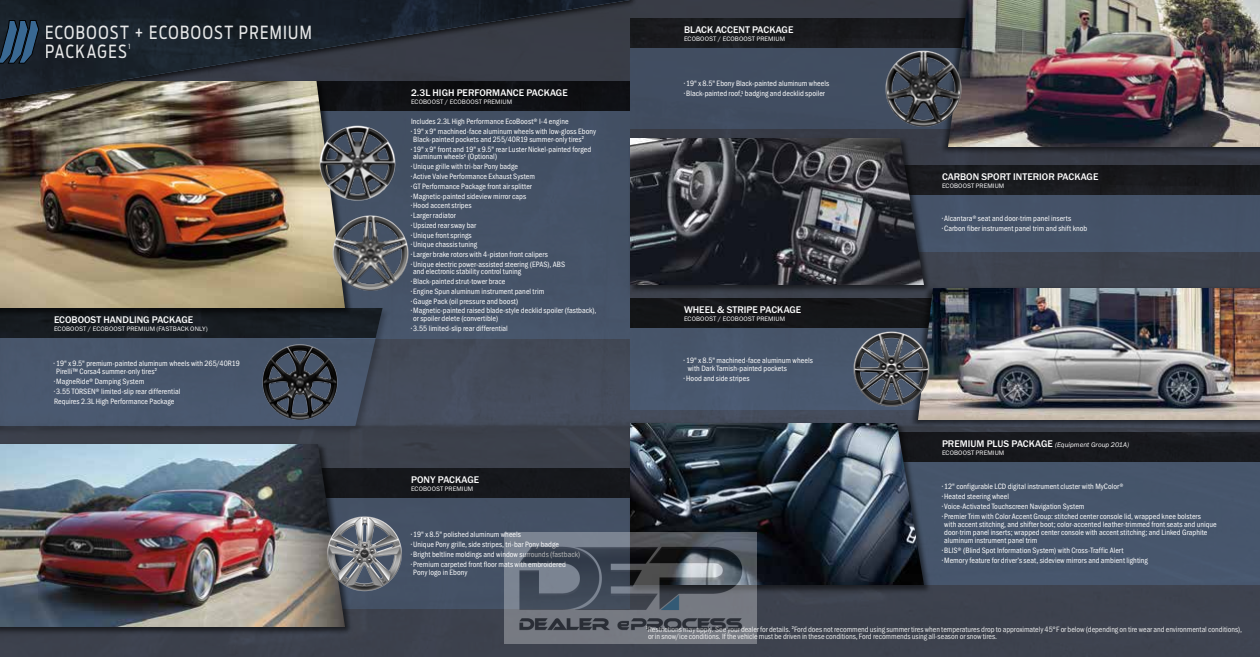
<style>
.page{position:relative;width:1260px;height:657px;background:#fff}
.page>*{position:absolute;margin:0;border:0;box-sizing:border-box;transform-origin:0 0}
.t1{font:18px/19px "Ford Antenna Cond";letter-spacing:.085em;color:#fff;scale:.9 1}
.t2{font:500 10px "ITC Franklin Gothic Std";color:#fff}
.t3{font:condensed 8px/8px "ITC Franklin Gothic Std";letter-spacing:.005em;color:#fff}
.t4{font:condensed 8px/7.5px "ITC Franklin Gothic Std";letter-spacing:-.005em;color:#eaebeb}
.t5{font:italic 7px "ITC Franklin Gothic Std";letter-spacing:.005em;color:#fff}
.t6{font:7px "Ford Antenna Cond";color:#fff;scale:.9 1}
.t7{font:6.5px "ITC Franklin Gothic Std";letter-spacing:.015em;color:#fff}
.s1{font-weight:500;font-style:normal;font-size:10px}
</style>
<div class="page">
<img style="left:0;top:0;width:1260px;height:657px">
<div style="left:894px;top:195px;width:366px;height:57px;background:#455268"></div>
<div style="left:630px;top:48px;width:354px;height:81px;background:#414d61"></div>
<div style="left:630px;top:328px;width:354px;height:82px;background:#49576d"></div>
<img style="left:353px;top:108px;width:277px;height:3px">
<div style="left:353px;top:468px;width:275px;height:30px;background:#16171b"></div>
<div style="left:932px;top:432px;width:328px;height:30px;background:#17191d"></div>
<div style="left:932px;top:165px;width:328px;height:30px;background:#191a1e"></div>
<div style="left:638px;top:18px;width:301px;height:30px;background:#191a1d"></div>
<div style="left:630px;top:298px;width:279px;height:30px;background:#141517"></div>
<div style="left:300px;top:111px;width:330px;height:228px;background:#445267"></div>
<div style="left:300px;top:498px;width:330px;height:111px;background:#445065"></div>
<div style="left:894px;top:462px;width:366px;height:123px;background:#47556b"></div>
<div style="left:0;top:306px;width:391px;height:128px;background:#000;opacity:.65"></div>
<div style="left:0;top:338px;width:383px;height:88px;background:#48576c"></div>
<div style="left:0;top:308px;width:383px;height:30px;background:#181d22"></div>
<div style="left:0;top:79px;width:353px;height:238px;background:#000;opacity:.65"></div>
<img style="left:0;top:108px;width:345px;height:200px">
<div style="left:0;top:442px;width:353px;height:193px;background:#000;opacity:.55"></div>
<img style="left:0;top:444px;width:345px;height:183px">
<div style="left:628px;top:421px;width:304px;height:172px;background:#000;opacity:.55"></div>
<img style="left:630px;top:423px;width:294px;height:162px">
<div style="left:628px;top:136px;width:304px;height:157px;background:#000;opacity:.55"></div>
<img style="left:630px;top:138px;width:294px;height:147px">
<div style="left:939px;top:0;width:321px;height:155px;background:#000;opacity:.55"></div>
<img style="left:948px;top:0;width:312px;height:147px">
<div style="left:909px;top:285px;width:351px;height:143px;background:#000;opacity:.55"></div>
<img style="left:918px;top:288px;width:342px;height:132px">
<div style="left:0;top:0;width:638px;height:108px;background:#000;opacity:.75"></div>
<img style="left:0;top:0;width:630px;height:99px">
<img style="left:331px;top:211px;width:78px;height:86px">
<img style="left:325px;top:513px;width:77px;height:81px">
<img style="left:318px;top:121px;width:78px;height:83px">
<img style="left:260px;top:340px;width:80px;height:86px">
<img style="left:885px;top:48px;width:78px;height:81px">
<img style="left:853px;top:328px;width:78px;height:82px">
<svg style="left:0;top:20px;width:41px;height:43px;background:#26425c"></svg>
<img style="left:504px;top:532px;width:252px;height:111px">
<h1 class="t1" style="left:45px;top:21px;width:298px">ECOBOOST + ECOBOOST PREMIUM<br>PACKAGES</h1>
<p class="t6" style="left:129px;top:41px;width:4px">1</p>
<h3 class="t2" style="left:411px;top:87px;width:158px">2.3L HIGH PERFORMANCE PACKAGE</h3>
<p class="t7" style="left:411px;top:98px;width:103px">ECOBOOST / ECOBOOST PREMIUM</p>
<h3 class="t2" style="left:684px;top:24px;width:111px">BLACK ACCENT PACKAGE</h3>
<p class="t7" style="left:684px;top:35px;width:103px">ECOBOOST / ECOBOOST PREMIUM</p>
<p class="t3" style="left:684px;top:80px;width:147px">• 19" x 8.5" Ebony Black-painted aluminum wheels</p>
<p class="t3" style="left:684px;top:90px;width:142px">• Black-painted roof,<sup>1</sup> badging and decklid spoiler</p>
<p class="t3" style="left:411px;top:118px;width:159px">Includes 2.3L High Performance EcoBoost® I-4 engine</p>
<p class="t3" style="left:411px;top:128px;width:187px">• 19" x 9" machined-face aluminum wheels with low-gloss Ebony<br>Black-painted pockets and 255/40R19 summer-only tires<sup>2</sup></p>
<p class="t3" style="left:411px;top:145px;width:182px">• 19" x 9" front and 19" x 9.5" rear Luster Nickel-painted forged aluminum wheels<sup>1</sup> (Optional)</p>
<p class="t3" style="left:411px;top:163px;width:109px">• Unique grille with tri-bar Pony badge</p>
<p class="t3" style="left:411px;top:172px;width:126px">• Active Valve Performance Exhaust System</p>
<p class="t3" style="left:411px;top:182px;width:122px">• GT Performance Package front air splitter</p>
<p class="t3" style="left:411px;top:192px;width:117px">• Magnetic-painted sideview mirror caps</p>
<p class="t3" style="left:411px;top:202px;width:62px">• Hood accent stripes</p>
<p class="t3" style="left:411px;top:211px;width:46px">• Larger radiator</p>
<p class="t3" style="left:411px;top:221px;width:67px">• Upsized rear sway bar</p>
<p class="t3" style="left:411px;top:231px;width:62px">• Unique front springs</p>
<p class="t3" style="left:411px;top:241px;width:68px">• Unique chassis tuning</p>
<p class="t3" style="left:411px;top:250px;width:138px">• Larger brake rotors with 4-piston front calipers</p>
<p class="t3" style="left:411px;top:260px;width:156px">• Unique electric power-assisted steering (EPAS), ABS and electronic stability control tuning</p>
<p class="t3" style="left:411px;top:278px;width:96px">• Black-painted strut-tower brace</p>
<p class="t3" style="left:411px;top:287px;width:135px">• Engine Spun aluminum instrument panel trim</p>
<p class="t3" style="left:411px;top:297px;width:109px">• Gauge Pack (oil pressure and boost)</p>
<p class="t3" style="left:411px;top:307px;width:187px">• Magnetic-painted raised blade-style decklid spoiler (fastback), or spoiler delete (convertible)</p>
<p class="t3" style="left:411px;top:324px;width:98px">• 3.55 limited-slip rear differential</p>
<h3 class="t2" style="left:684px;top:304px;width:119px">WHEEL &amp; STRIPE PACKAGE</h3>
<h3 class="t2" style="left:54px;top:314px;width:141px">ECOBOOST HANDLING PACKAGE</h3>
<p class="t7" style="left:684px;top:315px;width:103px">ECOBOOST / ECOBOOST PREMIUM</p>
<p class="t7" style="left:54px;top:325px;width:155px">ECOBOOST / ECOBOOST PREMIUM (FASTBACK ONLY)</p>
<p class="t3" style="left:54px;top:359px;width:187px">• 19" x 9.5" premium-painted aluminum wheels with 265/40R19<br>Pirelli™ Corsa4 summer-only tires<sup>2</sup></p>
<p class="t3" style="left:54px;top:377px;width:92px">• MagneRide® Damping System</p>
<p class="t3" style="left:54px;top:387px;width:128px">• 3.55 TORSEN® limited-slip rear differential</p>
<p class="t3" style="left:54px;top:397px;width:122px">Requires 2.3L High Performance Package</p>
<h3 class="t2" style="left:411px;top:474px;width:70px">PONY PACKAGE</h3>
<p class="t7" style="left:411px;top:485px;width:64px">ECOBOOST PREMIUM</p>
<p class="t3" style="left:411px;top:531px;width:112px">• 19" x 8.5" polished aluminum wheels</p>
<p class="t3" style="left:411px;top:541px;width:150px">• Unique Pony grille, side stripes, tri-bar Pony badge</p>
<p class="t3" style="left:411px;top:551px;width:171px">• Bright beltline moldings and window surrounds (fastback)</p>
<p class="t3" style="left:411px;top:561px;width:156px">• Premium carpeted front floor mats with embroidered<br>Pony logo in Ebony</p>
<p class="t3" style="left:688px;top:356px;width:127px;text-indent:-4px">• 19" x 8.5" machined-face aluminum wheels with Dark Tarnish-painted pockets</p>
<p class="t3" style="left:684px;top:374px;width:67px">• Hood and side stripes</p>
<h3 class="t2" style="left:942px;top:171px;width:158px">CARBON SPORT INTERIOR PACKAGE</h3>
<p class="t7" style="left:942px;top:182px;width:64px">ECOBOOST PREMIUM</p>
<p class="t3" style="left:942px;top:215px;width:131px">• Alcantara® seat and door-trim panel inserts</p>
<p class="t3" style="left:942px;top:225px;width:147px">• Carbon fiber instrument panel trim and shift knob</p>
<h3 class="t5" style="left:942px;top:441px;width:189px"><span class="s1">PREMIUM PLUS PACKAGE</span> (Equipment Group 201A)</h3>
<p class="t7" style="left:942px;top:449px;width:64px">ECOBOOST PREMIUM</p>
<p class="t3" style="left:942px;top:483px;width:183px">• 12" configurable LCD digital instrument cluster with MyColor®</p>
<p class="t3" style="left:942px;top:493px;width:69px">• Heated steering wheel</p>
<p class="t3" style="left:942px;top:503px;width:144px">• Voice-Activated Touchscreen Navigation System</p>
<p class="t3" style="left:942px;top:513px;width:276px">• Premier Trim with Color Accent Group: stitched center console lid, wrapped knee bolsters<br>with accent stitching, and shifter boot; color-accented leather-trimmed front seats and unique door-trim panel inserts; wrapped center console with accent stitching; and Linked Graphite aluminum instrument panel trim</p>
<p class="t3" style="left:942px;top:547px;width:183px">• BLIS® (Blind Spot Information System) with Cross-Traffic Alert</p>
<p class="t3" style="left:942px;top:557px;width:207px">• Memory feature for driver’s seat, sideview mirrors and ambient lighting</p>
<p class="t4" style="left:646px;top:625px;width:598px"><sup>1</sup> Restrictions may apply. See your dealer for details. <sup>2</sup>Ford does not recommend using summer tires when temperatures drop to approximately 45°F or below (depending on tire wear and environmental conditions), or in snow/ice conditions. If the vehicle must be driven in these conditions, Ford recommends using all-season or snow tires.</p>
</div>
